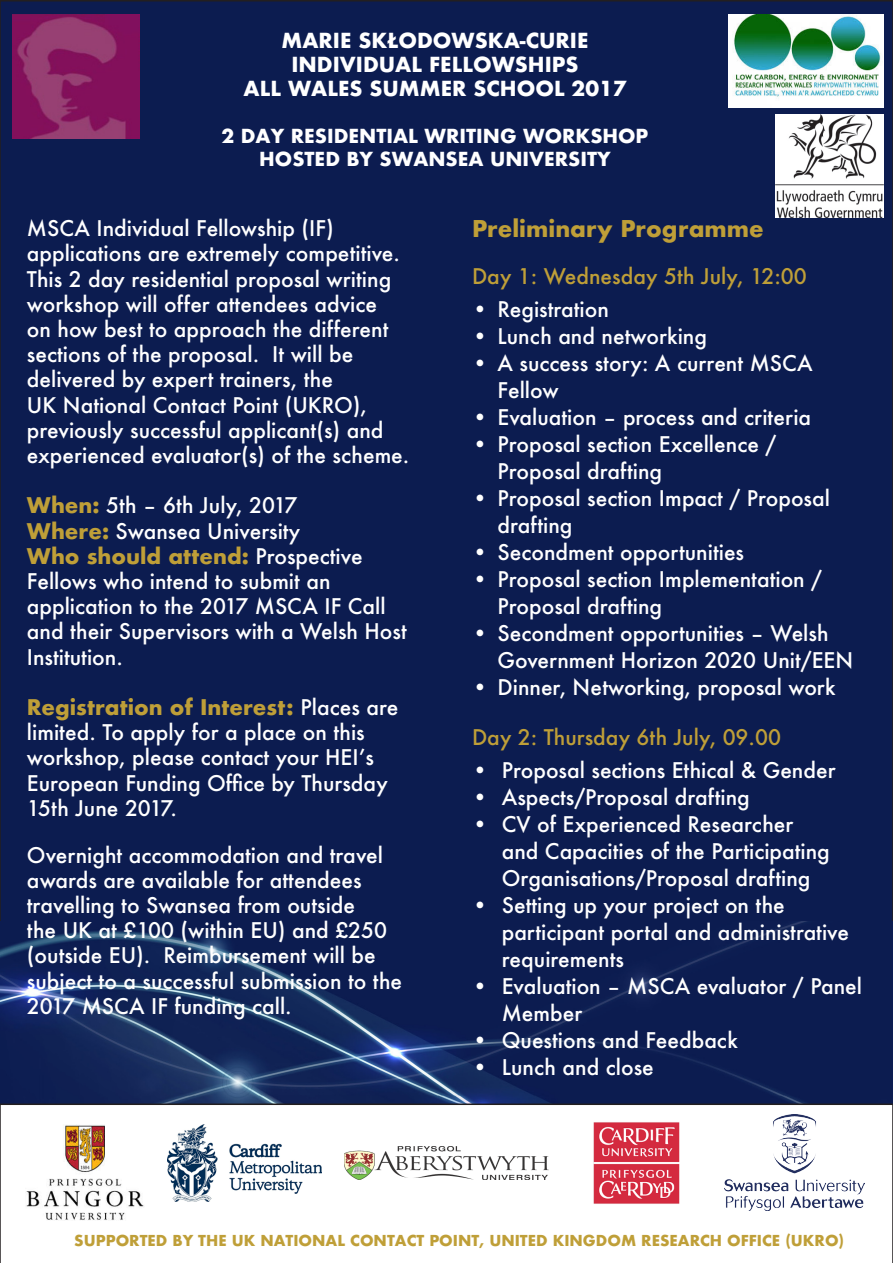
<style>
.page{position:relative;width:893px;height:1263px;background:#fff}
.page>*{position:absolute;margin:0;border:0;box-sizing:border-box;transform-origin:0 0}
.t1{font:700 22.5px "Futura";color:#bf9f38}
.t2{font:500 21px/25.2px "Futura";color:#fff}
.t3{font:500 21px "Futura";color:#bf9f38}
.t4{font:700 20.25px "Futura";color:#fff}
.t5{font:700 18.9px "Futura";color:#fff}
.t6{font:700 14.7px "Futura";color:#bf9f38}
.s1{font-weight:700;color:#bf9f38}
</style>
<div class="page">
<div style="left:0;top:1px;width:893px;height:1152px;background:#0c1c50"></div>
<img style="left:0;top:921px;width:808px;height:182px">
<svg style="left:0;top:1103px;width:893px;height:160px"></svg>
<img style="left:168px;top:1125px;width:153px;height:76px">
<img style="left:729px;top:15px;width:155px;height:93px">
<img style="left:25px;top:1125px;width:119px;height:96px">
<img style="left:345px;top:1146px;width:203px;height:33px">
<img style="left:590px;top:1117px;width:92px;height:92px">
<img style="left:724px;top:1115px;width:140px;height:96px">
<img style="left:13px;top:15px;width:126px;height:123px">
<img style="left:776px;top:115px;width:108px;height:102px">
<p class="t4" style="left:281px;top:26px;width:309px">MARIE SKŁODOWSKA-CURIE</p>
<p class="t4" style="left:291px;top:50px;width:289px">INDIVIDUAL FELLOWSHIPS</p>
<p class="t4" style="left:243px;top:74px;width:384px">ALL WALES SUMMER SCHOOL 2017</p>
<p class="t5" style="left:222px;top:123px;width:428px">2 DAY RESIDENTIAL WRITING WORKSHOP</p>
<p class="t5" style="left:259px;top:145px;width:353px">HOSTED BY SWANSEA UNIVERSITY</p>
<p class="t2" style="left:27px;top:215px;width:384px">MSCA Individual Fellowship (IF) applications are extremely competitive.<br>This 2 day residential proposal writing workshop will offer attendees advice<br>on how best to approach the different sections of the proposal. It will be delivered by expert trainers, the<br>UK National Contact Point (UKRO), previously successful applicant(s) and experienced evaluator(s) of the scheme.</p>
<p class="t2" style="left:27px;top:493px;width:272px"><span class="s1">When:</span> 5th – 6th July, 2017</p>
<p class="t2" style="left:27px;top:518px;width:275px"><span class="s1">Where:</span> Swansea University</p>
<p class="t2" style="left:27px;top:543px;width:381px"><span class="s1">Who should attend:</span> Prospective<br>Fellows who intend to submit an application to the 2017 MSCA IF Call and their Supervisors with a Welsh Host<br>Institution.</p>
<p class="t2" style="left:27px;top:694px;width:373px"><span class="s1">Registration of Interest:</span> Places are limited. To apply for a place on this workshop, please contact your HEI’s<br>European Funding Office by Thursday<br>15th June 2017.</p>
<p class="t2" style="left:27px;top:842px;width:377px">Overnight accommodation and travel awards are available for attendees travelling to Swansea from outside<br>the UK at £100 (within EU) and £250 (outside EU). Reimbursement will be subject to a successful submission to the 2017 MSCA IF funding call.</p>
<p class="t1" style="left:472px;top:213px;width:293px">Preliminary Programme</p>
<p class="t3" style="left:472px;top:262px;width:336px">Day 1: Wednesday 5th July, 12:00</p>
<p class="t2" style="left:472px;top:296px;width:138px">• Registration</p>
<p class="t2" style="left:472px;top:323px;width:237px">• Lunch and networking</p>
<p class="t2" style="left:497px;top:349px;width:317px;line-height:27px;text-indent:-26px">• A success story: A current MSCA<br>Fellow</p>
<p class="t2" style="left:472px;top:404px;width:341px">• Evaluation – process and criteria</p>
<p class="t2" style="left:497px;top:430px;width:280px;line-height:27px;text-indent:-26px">• Proposal section Excellence /<br>Proposal drafting</p>
<p class="t2" style="left:497px;top:484px;width:334px;line-height:27px;text-indent:-26px">• Proposal section Impact / Proposal drafting</p>
<p class="t2" style="left:472px;top:539px;width:274px">• Secondment opportunities</p>
<p class="t2" style="left:497px;top:565px;width:326px;line-height:27px;text-indent:-26px">• Proposal section Implementation /<br>Proposal drafting</p>
<p class="t2" style="left:497px;top:619px;width:357px;line-height:27px;text-indent:-26px">• Secondment opportunities – Welsh<br>Government Horizon 2020 Unit/EEN</p>
<p class="t2" style="left:472px;top:674px;width:365px">• Dinner, Networking, proposal work</p>
<p class="t3" style="left:472px;top:723px;width:310px">Day 2: Thursday 6th July, 09.00</p>
<p class="t2" style="left:472px;top:757px;width:365px">• Proposal sections Ethical &amp; Gender</p>
<p class="t2" style="left:472px;top:784px;width:279px">• Aspects/Proposal drafting</p>
<p class="t2" style="left:502px;top:810px;width:330px;line-height:27px;text-indent:-30px">• CV of Experienced Researcher and Capacities of the Participating<br>Organisations/Proposal drafting</p>
<p class="t2" style="left:502px;top:891px;width:349px;line-height:27px;text-indent:-30px">• Setting up your project on the participant portal and administrative requirements</p>
<p class="t2" style="left:502px;top:972px;width:362px;line-height:27px;text-indent:-30px">• Evaluation – MSCA evaluator / Panel<br>Member</p>
<p class="t2" style="left:472px;top:1027px;width:267px">• Questions and Feedback</p>
<p class="t2" style="left:472px;top:1054px;width:183px">• Lunch and close</p>
<p class="t6" style="left:74px;top:1230px;width:771px">SUPPORTED BY THE UK NATIONAL CONTACT POINT, UNITED KINGDOM RESEARCH OFFICE (UKRO)</p>
</div>
